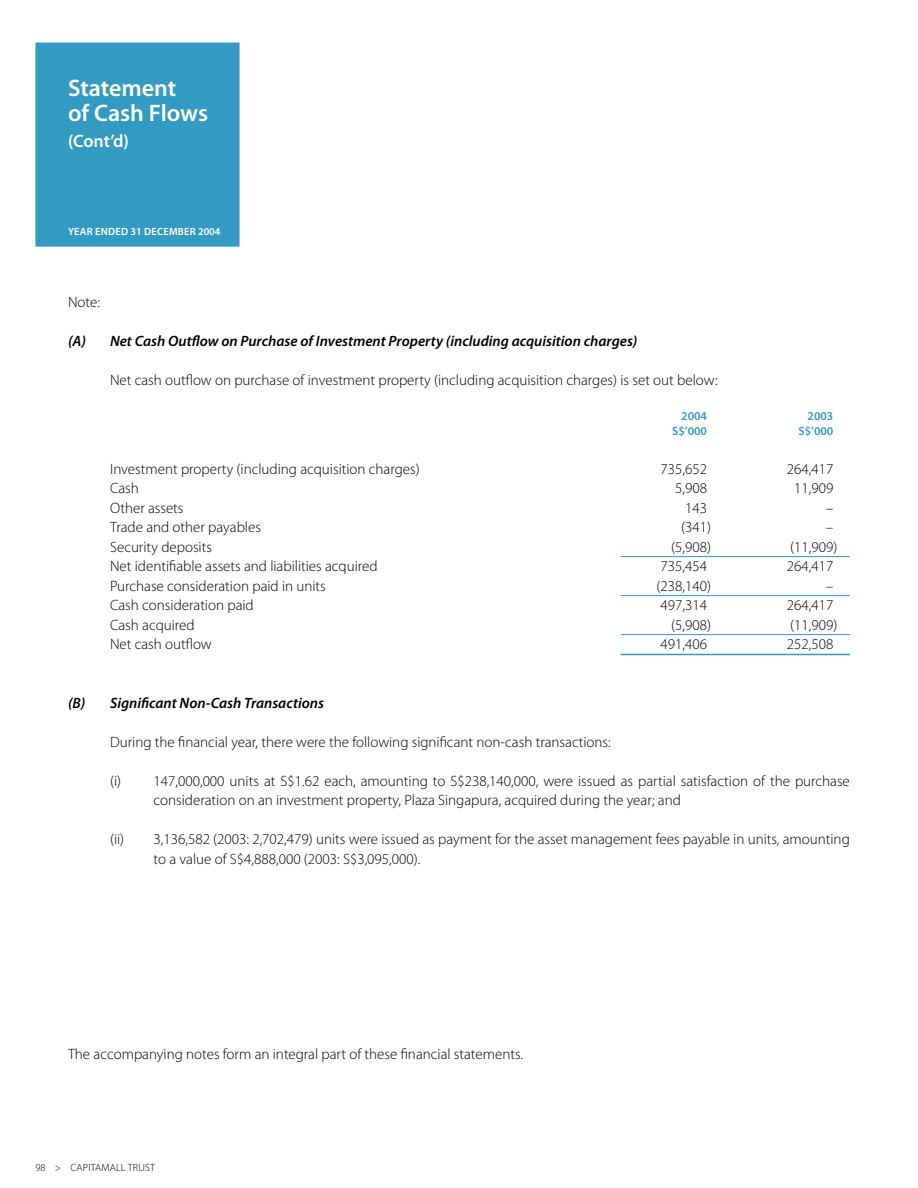
<style>
.page{position:relative;width:918px;height:1188px;background:#fff}
.page>*{position:absolute;margin:0;border:0;box-sizing:border-box;transform-origin:0 0}
.body_justified{font:600 24px "Myriad Pro";color:#fff}
.body_justified-2{font:600 18px "Myriad Pro";color:#fff}
.body_justified-3{font:300 15px/19.5px "Myriad Pro";color:#000}
.t1{font:italic 600 15px "Myriad Pro";color:#000}
._2_col_rules_130{font:300 15px "Myriad Pro";color:#000}
._2_col_rules_130_thick{font:300 15px "Myriad Pro";color:#000}
.body_justified-4{font:600 12px "Myriad Pro";color:#339ac1}
.t2{font:600 10.5px "Myriad Pro";letter-spacing:.02em;color:#fff}
.t3{font:300 10.5px "Myriad Pro";letter-spacing:.02em;color:#000}
</style>
<div class="page">
<div style="left:36px;top:43px;width:203px;height:203px;background:#339ac1"></div>
<div style="left:35px;top:43px;width:205px;height:204px;border:2px solid #339ac1"></div>
<hr style="left:621px;top:556px;width:229px;height:1px;background:#339ac1">
<hr style="left:621px;top:595px;width:229px;height:1px;background:#339ac1">
<hr style="left:621px;top:634px;width:229px;height:1px;background:#339ac1">
<hr style="left:621px;top:654px;width:229px;height:1px;background:#339ac1">
<p class="body_justified" style="left:68px;top:75px;width:110px">Statement</p>
<p class="body_justified" style="left:68px;top:100px;width:141px">of Cash Flows</p>
<p class="body_justified-2" style="left:68px;top:131px;width:62px">(Cont’d)</p>
<p class="t2" style="left:68px;top:225px;width:154px">YEAR ENDED 31 DECEMBER 2004</p>
<p class="body_justified-3" style="left:68px;top:293px;width:33px">Note:</p>
<p class="t1" style="left:68px;top:333px;width:571px">(A) Net Cash Outflow on Purchase of Investment Property (including acquisition charges)</p>
<p class="body_justified-3" style="left:110px;top:371px;width:609px">Net cash outflow on purchase of investment property (including acquisition charges) is set out below:</p>
<p class="body_justified-4" style="left:681px;top:409px;width:27px">2004</p>
<p class="body_justified-4" style="left:808px;top:409px;width:27px">2003</p>
<p class="body_justified-4" style="left:672px;top:424px;width:36px">S$’000</p>
<p class="body_justified-4" style="left:799px;top:424px;width:36px">S$’000</p>
<p class="body_justified-3" style="left:110px;top:459px;width:311px">Investment property (including acquisition charges)</p>
<p class="body_justified-3" style="left:661px;top:459px;width:48px">735,652</p>
<p class="body_justified-3" style="left:787px;top:459px;width:48px">264,417</p>
<p class="body_justified-3" style="left:110px;top:479px;width:30px">Cash</p>
<p class="body_justified-3" style="left:675px;top:479px;width:33px">5,908</p>
<p class="body_justified-3" style="left:794px;top:479px;width:41px">11,909</p>
<p class="body_justified-3" style="left:110px;top:498px;width:75px">Other assets</p>
<p class="body_justified-3" style="left:685px;top:498px;width:23px">143</p>
<p class="body_justified-3" style="left:826px;top:498px;width:9px">–</p>
<p class="body_justified-3" style="left:110px;top:518px;width:153px">Trade and other payables</p>
<p class="body_justified-3" style="left:681px;top:518px;width:31px">(341)</p>
<p class="body_justified-3" style="left:826px;top:518px;width:9px">–</p>
<p class="_2_col_rules_130" style="left:110px;top:539px;width:103px">Security deposits</p>
<p class="_2_col_rules_130" style="left:671px;top:539px;width:41px">(5,908)</p>
<p class="_2_col_rules_130" style="left:790px;top:539px;width:49px">(11,909)</p>
<p class="body_justified-3" style="left:110px;top:557px;width:269px">Net identifiable assets and liabilities acquired</p>
<p class="body_justified-3" style="left:661px;top:557px;width:48px">735,454</p>
<p class="body_justified-3" style="left:787px;top:557px;width:48px">264,417</p>
<p class="_2_col_rules_130" style="left:110px;top:578px;width:217px">Purchase consideration paid in units</p>
<p class="_2_col_rules_130" style="left:657px;top:578px;width:56px">(238,140)</p>
<p class="_2_col_rules_130" style="left:826px;top:578px;width:9px">–</p>
<p class="body_justified-3" style="left:110px;top:596px;width:145px">Cash consideration paid</p>
<p class="body_justified-3" style="left:661px;top:596px;width:48px">497,314</p>
<p class="body_justified-3" style="left:787px;top:596px;width:48px">264,417</p>
<p class="_2_col_rules_130" style="left:110px;top:617px;width:86px">Cash acquired</p>
<p class="_2_col_rules_130" style="left:671px;top:617px;width:41px">(5,908)</p>
<p class="_2_col_rules_130" style="left:790px;top:617px;width:49px">(11,909)</p>
<p class="_2_col_rules_130_thick" style="left:110px;top:636px;width:103px">Net cash outflow</p>
<p class="_2_col_rules_130_thick" style="left:661px;top:636px;width:48px">491,406</p>
<p class="_2_col_rules_130_thick" style="left:787px;top:636px;width:48px">252,508</p>
<p class="t1" style="left:68px;top:695px;width:258px">(B) Significant Non-Cash Transactions</p>
<p class="body_justified-3" style="left:110px;top:732px;width:502px">During the financial year, there were the following significant non-cash transactions:</p>
<p class="body_justified-3" style="left:154px;top:771px;width:698px;text-indent:-43px">(i) 147,000,000 units at S$1.62 each, amounting to S$238,140,000, were issued as partial satisfaction of the purchase consideration on an investment property, Plaza Singapura, acquired during the year; and</p>
<p class="body_justified-3" style="left:110px;top:830px;width:16px">(ii)</p>
<p class="body_justified-3" style="left:154px;top:830px;width:698px">3,136,582 (2003: 2,702,479) units were issued as payment for the asset management fees payable in units, amounting to a value of S$4,888,000 (2003: S$3,095,000).</p>
<p class="body_justified-3" style="left:68px;top:1044px;width:457px">The accompanying notes form an integral part of these financial statements.</p>
<p class="t3" style="left:35px;top:1162px;width:121px">98 &gt; CAPITAMALL TRUST</p>
</div>
